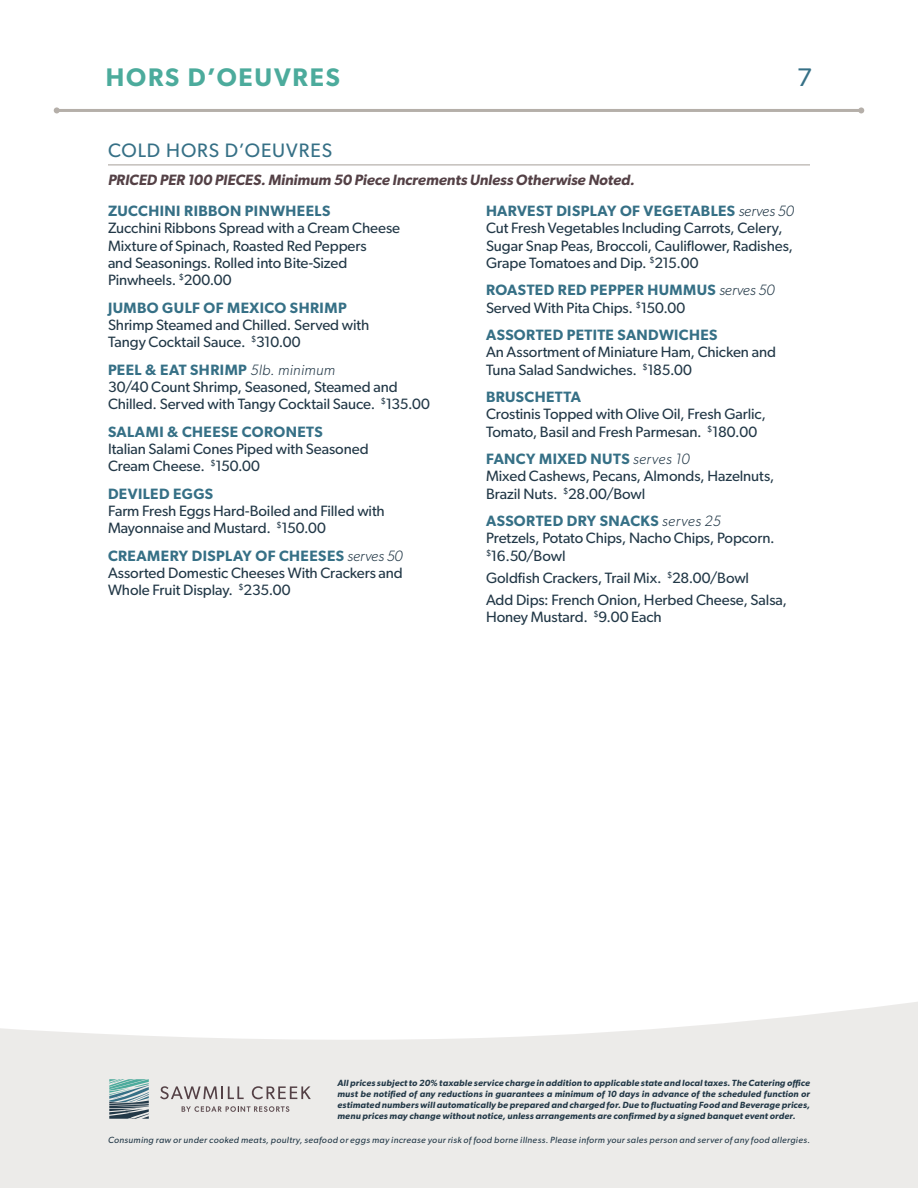
<style>
.page{position:relative;width:918px;height:1188px;background:#fff}
.page>*{position:absolute;margin:0;border:0;box-sizing:border-box;transform-origin:0 0}
.t1{font:600 25.5px "Gibson";letter-spacing:.07em;color:#4cab9c}
.t2{font:25.5px "Gibson";color:#367086}
.subhead{font:19.5px "Gibson";letter-spacing:.05em;color:#367086}
.descriptions{font:15px/17.2px "Gibson";letter-spacing:-.005em;color:#223847}
.subhead_2{font:600 15px "Gibson";letter-spacing:.03em;color:#367086}
.infomation{font:italic 600 15px "Gibson";letter-spacing:-.005em;color:#544146}
.subhead_2-2{font:italic 300 15px "Gibson";letter-spacing:.015em;color:#223847}
.subhead_2-3{font:italic 300 15px "Gibson";letter-spacing:-.01em;color:#223847}
.t3{font:italic 600 9px/10.8px "Gibson";letter-spacing:.02em;color:#223847;text-align:justify}
.t4{font:italic 9px "Gibson";letter-spacing:.04em;color:#223847}
.s1{font-weight:600;font-style:normal;color:#367086}
.s2{font-weight:300;font-style:italic;color:#223847}
</style>
<div class="page">
<svg style="left:0;top:1023px;width:918px;height:39px;fill:#ecebe9"></svg>
<svg style="left:731px;top:1002px;width:187px;height:21px"></svg>
<div style="left:0;top:1062px;width:918px;height:126px;background:#ecebe9"></div>
<hr style="left:57px;top:109px;width:804px;height:3px;background:#b5afa9">
<svg style="left:858px;top:107px;width:6px;height:6px"></svg>
<svg style="left:54px;top:107px;width:6px;height:6px"></svg>
<svg style="left:160px;top:1086px;width:84px;height:13px"></svg>
<svg style="left:252px;top:1086px;width:59px;height:13px"></svg>
<svg style="left:182px;top:1106px;width:107px;height:6px"></svg>
<svg style="left:109px;top:1079px;width:40px;height:40px;background:#7e9da1"></svg>
<hr style="left:108px;top:164px;width:702px;height:2px;background:#c4bfbb">
<h1 class="t1" style="left:106px;top:61px;width:235px">HORS D’OEUVRES</h1>
<h1 class="t2" style="left:797px;top:61px;width:16px">7</h1>
<p class="subhead" style="left:108px;top:139px;width:226px">COLD HORS D’OEUVRES</p>
<p class="infomation" style="left:108px;top:171px;width:528px">PRICED PER 100 PIECES. Minimum 50 Piece Increments Unless Otherwise Noted.</p>
<p class="subhead_2" style="left:108px;top:202px;width:198px">ZUCCHINI RI BBON PINWHEELS</p>
<p class="descriptions" style="left:108px;top:219px;width:294px">Zucchini Ribbons Spread with a Cream Cheese Mixture of Spinach, Roasted Red Peppers<br>and Seasonings. Rolled into Bite-Sized Pinwheels. <sup>$</sup>200.00</p>
<p class="subhead_2" style="left:108px;top:299px;width:65px">JUMBO GUL</p>
<p class="subhead_2" style="left:192px;top:299px;width:156px">F OF MEXICO SHRIMP</p>
<p class="descriptions" style="left:108px;top:316px;width:263px">Shrimp Steamed and Chilled. Served with<br>Tangy Cocktail Sauce. <sup>$</sup>310.00</p>
<p class="subhead_2" style="left:108px;top:361px;width:18px">PEEL</p>
<p class="subhead_2" style="left:145px;top:361px;width:25px">&amp; EAT</p>
<p class="subhead_2-2" style="left:190px;top:360px;width:146px"><span class="s1">SHRIMP</span> 5lb. minimum</p>
<p class="descriptions" style="left:108px;top:378px;width:324px">30/40 Count Shrimp, Seasoned, Steamed and<br>Chilled. Served with Tangy Cocktail Sauce. <sup>$</sup>135.00</p>
<p class="subhead_2" style="left:108px;top:423px;width:11px">SALA</p>
<p class="subhead_2" style="left:146px;top:423px;width:68px">MI &amp; CHEESE</p>
<p class="subhead_2" style="left:242px;top:423px;width:54px">CORONETS</p>
<p class="descriptions" style="left:108px;top:440px;width:262px">Italian Salami Cones Piped with Seasoned<br>Cream Cheese. <sup>$</sup>150.00</p>
<p class="subhead_2" style="left:108px;top:485px;width:39px">DEVILED</p>
<p class="subhead_2" style="left:173px;top:485px;width:11px">EGGS</p>
<p class="descriptions" style="left:108px;top:502px;width:278px">Farm Fresh Eggs Hard-Boiled and Filled with<br>Mayonnaise and Mustard. <sup>$</sup>150.00</p>
<p class="subhead_2" style="left:108px;top:547px;width:21px">CREA</p>
<p class="subhead_2" style="left:147px;top:547px;width:163px">MERY DISPLAY OF CHEESES</p>
<p class="subhead_2-3" style="left:348px;top:546px;width:57px">serves 50</p>
<p class="descriptions" style="left:108px;top:564px;width:296px">Assorted Domestic Cheeses With Crackers and<br>Whole Fruit Display. <sup>$</sup>235.00</p>
<p class="subhead_2" style="left:486px;top:202px;width:51px">HARVEST</p>
<p class="subhead_2" style="left:556px;top:202px;width:108px">DISPLAY OF VEGETA</p>
<p class="subhead_2" style="left:701px;top:202px;width:19px">BLES</p>
<p class="subhead_2-3" style="left:739px;top:202px;width:57px">serves 50</p>
<p class="descriptions" style="left:486px;top:219px;width:309px">Cut Fresh Vegetables Including Carrots, Celery,<br>Sugar Snap Peas, Broccoli, Cauliflower, Radishes,<br>Grape Tomatoes and Dip. <sup>$</sup>215.00</p>
<p class="subhead_2" style="left:486px;top:281px;width:32px">ROASTED</p>
<p class="subhead_2" style="left:558px;top:281px;width:11px">RED</p>
<p class="subhead_2" style="left:590px;top:281px;width:186px">PEPPER HUMMUS <span class="s2">serves 50</span></p>
<p class="descriptions" style="left:486px;top:299px;width:201px">Served With Pita Chips. <sup>$</sup>150.00</p>
<p class="subhead_2" style="left:486px;top:326px;width:11px">ASS</p>
<p class="subhead_2" style="left:514px;top:326px;width:23px">ORTED</p>
<p class="subhead_2" style="left:567px;top:326px;width:18px">PETITE</p>
<p class="subhead_2" style="left:618px;top:326px;width:12px">SAND</p>
<p class="subhead_2" style="left:659px;top:326px;width:51px">WICHES</p>
<p class="descriptions" style="left:486px;top:343px;width:292px">An Assortment of Miniature Ham, Chicken and<br>Tuna Salad Sandwiches. <sup>$</sup>185.00</p>
<p class="subhead_2" style="left:486px;top:388px;width:20px">BRUS</p>
<p class="subhead_2" style="left:525px;top:388px;width:32px">CHETTA</p>
<p class="descriptions" style="left:486px;top:405px;width:282px">Crostinis Topped with Olive Oil, Fresh Garlic,<br>Tomato, Basil and Fresh Parmesan. <sup>$</sup>180.00</p>
<p class="subhead_2" style="left:486px;top:450px;width:116px">FAN CY MIXED NUTS</p>
<p class="subhead_2-2" style="left:633px;top:450px;width:58px">serves 10</p>
<p class="descriptions" style="left:486px;top:467px;width:290px">Mixed Cashews, Pecans, Almonds, Hazelnuts,<br>Brazil Nuts. <sup>$</sup>28.00/Bowl</p>
<p class="subhead_2" style="left:486px;top:512px;width:11px">ASS</p>
<p class="subhead_2" style="left:514px;top:512px;width:23px">ORTED</p>
<p class="subhead_2" style="left:567px;top:512px;width:45px">DRY SNA</p>
<p class="subhead_2-2" style="left:630px;top:512px;width:92px"><span class="s1">CKS</span> serves 25</p>
<p class="descriptions" style="left:486px;top:529px;width:290px">Pretzels, Potato Chips, Nacho Chips, Popcorn. <sup>$</sup>16.50/Bowl</p>
<p class="descriptions" style="left:486px;top:569px;width:265px">Goldfish Crackers, Trail Mix. <sup>$</sup>28.00/Bowl</p>
<p class="descriptions" style="left:486px;top:591px;width:303px">Add Dips: French Onion, Herbed Cheese, Salsa,<br>Honey Mustard. <sup>$</sup>9.00 Each</p>
<p class="t3" style="left:338px;top:1078px;width:474px">All prices subject to 20% taxable service charge in addition to applicable state and local taxes. The Catering office must be notified of any reductions in guarantees a minimum of 10 days in advance of the scheduled function or estimated numbers will automatically be prepared and charged for. Due to fluctuating Food and Beverage prices, menu prices may change without notice, unless arrangements are confirmed by a signed banquet event order.</p>
<p class="t4" style="left:108px;top:1135px;width:703px">Consuming raw or under cooked meats, poultry, seafood or eggs may increase your risk of food borne illness. Please inform your sales person and server of any food allergies.</p>
</div>
